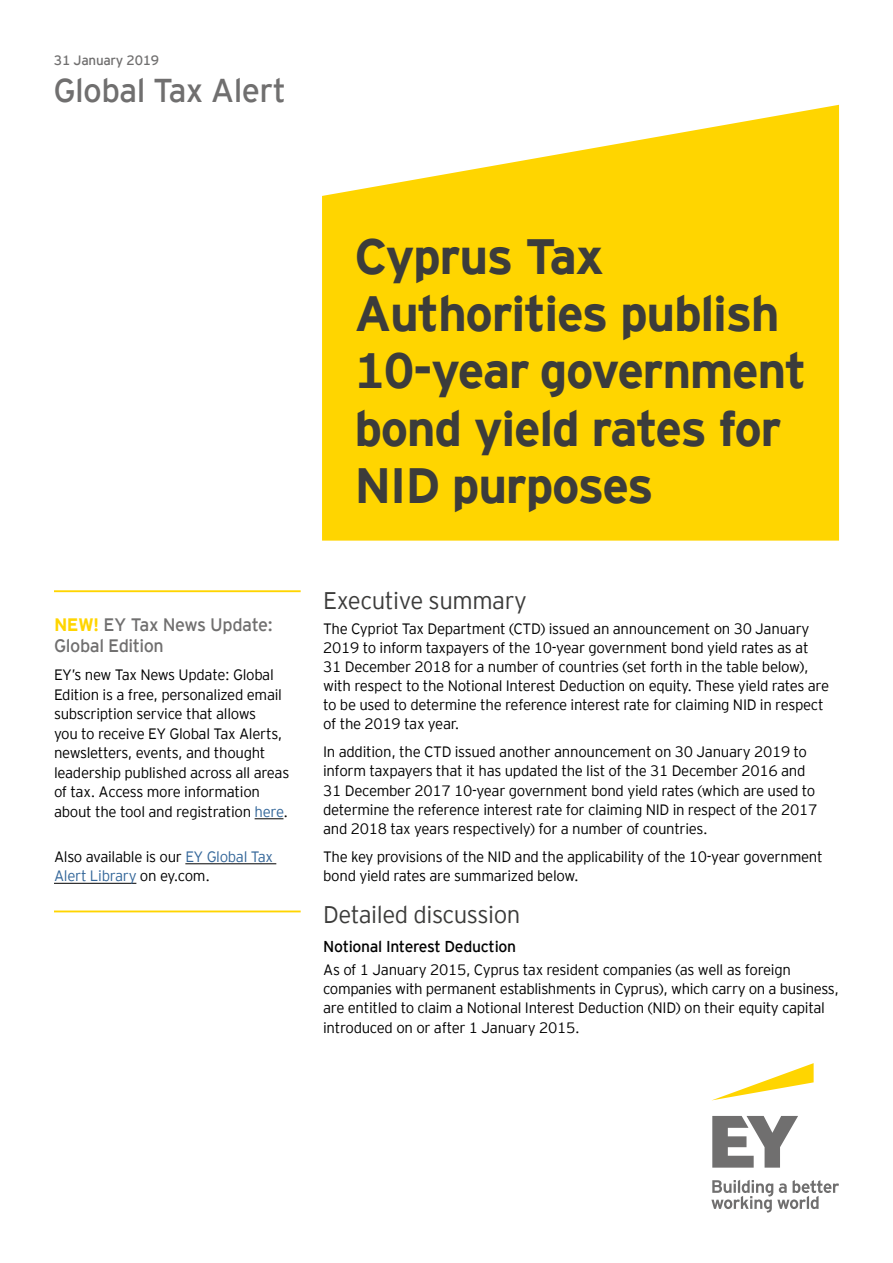
<style>
.page{position:relative;width:893px;height:1263px;background:#fff}
.page>*{position:absolute;margin:0;border:0;box-sizing:border-box;transform-origin:0 0}
.t1{font:700 49.5px/57px "EY Interstate";letter-spacing:-.03em;color:#3c3c3b}
.t2{font:33px "EY Interstate";letter-spacing:-.02em;color:#706f6f}
.t3{font:300 24px "EY Interstate";letter-spacing:-.02em;color:#3c3c3b}
.t4{font:18px/21px "EY Interstate";letter-spacing:-.025em;color:#706f6f}
.t5{font:15.75px "EY Interstate";letter-spacing:-.02em;color:#000}
.t6{font:300 15px/19.2px "EY Interstate";letter-spacing:-.02em;color:#000}
.t7{font:13.5px "EY Interstate";letter-spacing:-.02em;color:#706f6f}
.s1{font-weight:700;color:#ffd500}
.s2{color:#369}
</style>
<div class="page">
<svg style="left:322px;top:105px;width:517px;height:436px;background:#ffd91a"></svg>
<hr style="left:54px;top:590px;width:247px;height:2px;background:#ffd500">
<svg style="left:255px;top:818px;width:28px;height:1px"></svg>
<hr style="left:185px;top:863px;width:91px;height:1px;background:#000">
<hr style="left:54px;top:883px;width:82px;height:1px;background:#000">
<hr style="left:54px;top:910px;width:247px;height:2px;background:#ffd500">
<svg style="left:713px;top:1063px;width:101px;height:37px"></svg>
<svg style="left:711px;top:1116px;width:128px;height:96px"></svg>
<p class="t7" style="left:54px;top:50px;width:107px">31 January 2019</p>
<h2 class="t2" style="left:53px;top:67px;width:234px">Global Tax Alert</h2>
<p class="t4" style="left:54px;top:613px;width:220px"><span class="s1">NEW!</span> EY Tax News Update:<br>Global Edition</p>
<p class="t6" style="left:54px;top:664px;width:237px">EY’s new Tax News Update: Global Edition is a free, personalized email subscription service that allows<br>you to receive EY Global Tax Alerts, newsletters, events, and thought leadership published across all areas of tax. Access more information about the tool and registration <span class="s2">here</span>.</p>
<p class="t6" style="left:54px;top:846px;width:221px">Also available is our <span class="s2">EY Global Tax<br>Alert Library</span> on ey.com.</p>
<h1 class="t1" style="left:354px;top:225px;width:454px">Cyprus Tax<br>Authorities publish<br>10-year government bond yield rates for<br>NID purposes</h1>
<h3 class="t3" style="left:323px;top:584px;width:205px">Executive summary</h3>
<p class="t6" style="left:323px;top:618px;width:507px">The Cypriot Tax Department (CTD) issued an announcement on 30 January 2019 to inform taxpayers of the 10-year government bond yield rates as at 31 December 2018 for a number of countries (set forth in the table below), with respect to the Notional Interest Deduction on equity. These yield rates are to be used to determine the reference interest rate for claiming NID in respect of the 2019 tax year.</p>
<p class="t6" style="left:323px;top:741px;width:496px">In addition, the CTD issued another announcement on 30 January 2019 to inform taxpayers that it has updated the list of the 31 December 2016 and 31 December 2017 10-year government bond yield rates (which are used to determine the reference interest rate for claiming NID in respect of the 2017 and 2018 tax years respectively) for a number of countries.</p>
<p class="t6" style="left:323px;top:846px;width:501px">The key provisions of the NID and the applicability of the 10-year government bond yield rates are summarized below.</p>
<h3 class="t3" style="left:323px;top:897px;width:199px">Detailed discussion</h3>
<p class="t5" style="left:323px;top:935px;width:194px">Notional Interest Deduction</p>
<p class="t6" style="left:323px;top:959px;width:517px">As of 1 January 2015, Cyprus tax resident companies (as well as foreign companies with permanent establishments in Cyprus), which carry on a business, are entitled to claim a Notional Interest Deduction (NID) on their equity capital introduced on or after 1 January 2015.</p>
</div>
